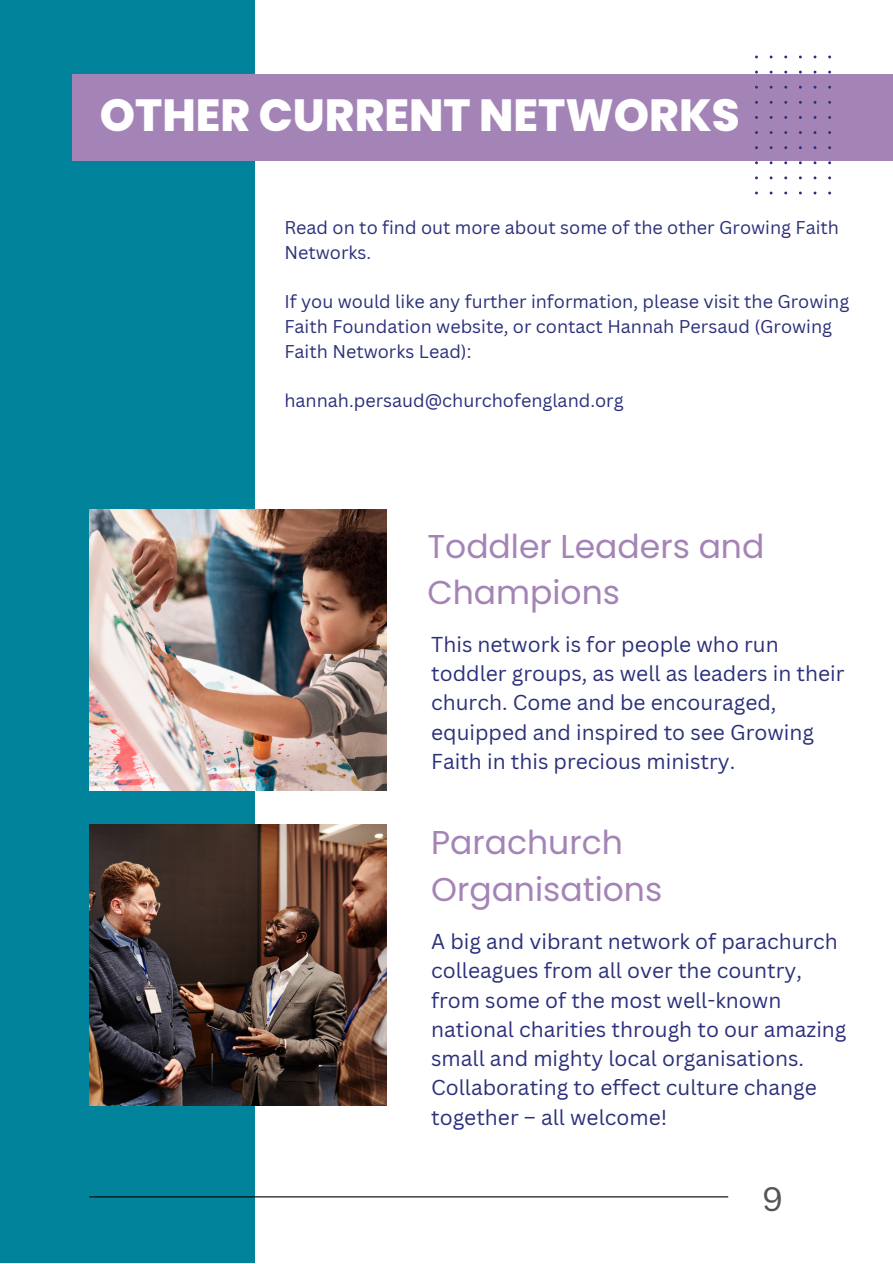
<style>
.page{position:relative;width:893px;height:1264px;background:#fff}
.page>*{position:absolute;margin:0;border:0;box-sizing:border-box;transform-origin:0 0}
.t1{font:800 45px "Poppins";color:#fff}
.t2{font:33px/46px "Poppins";color:#a484b6}
.t3{font:33px "Canva Sans";color:#545454}
.t4{font:21px/29.2px "Canva Sans";color:#2b307a}
.t5{font:18px/24.8px "Canva Sans";color:#2b307a}
</style>
<div class="page">
<div style="left:0;top:0;width:254px;height:1262px;background:#00839b"></div>
<img style="left:89px;top:509px;width:297px;height:281px">
<img style="left:89px;top:824px;width:297px;height:281px">
<div style="left:72px;top:74px;width:820px;height:87px;background:#a484b6"></div>
<hr style="left:89px;top:1196px;width:639px;height:1px;background:#000">
<svg style="left:755px;top:56px;width:76px;height:138px"></svg>
<p class="t1" style="left:100px;top:84px;width:641px">OTHER CURRENT NETWORKS</p>
<p class="t5" style="left:284px;top:215px;width:556px">Read on to find out more about some of the other Growing Faith<br>Networks.</p>
<p class="t5" style="left:284px;top:289px;width:566px">If you would like any further information, please visit the Growing<br>Faith Foundation website, or contact Hannah Persaud (Growing<br>Faith Networks Lead):</p>
<p class="t5" style="left:284px;top:388px;width:341px">hannah.persaud@churchofengland.org</p>
<p class="t2" style="left:427px;top:523px;width:338px">Toddler Leaders and<br>Champions</p>
<p class="t4" style="left:431px;top:629px;width:415px">This network is for people who run toddler groups, as well as leaders in their church. Come and be encouraged, equipped and inspired to see Growing Faith in this precious ministry.</p>
<p class="t2" style="left:431px;top:819px;width:232px">Parachurch<br>Organisations</p>
<p class="t4" style="left:431px;top:926px;width:417px">A big and vibrant network of parachurch colleagues from all over the country, from some of the most well-known national charities through to our amazing small and mighty local organisations.<br>Collaborating to effect culture change together – all welcome!</p>
<p class="t3" style="left:762px;top:1176px;width:23px">9</p>
</div>
